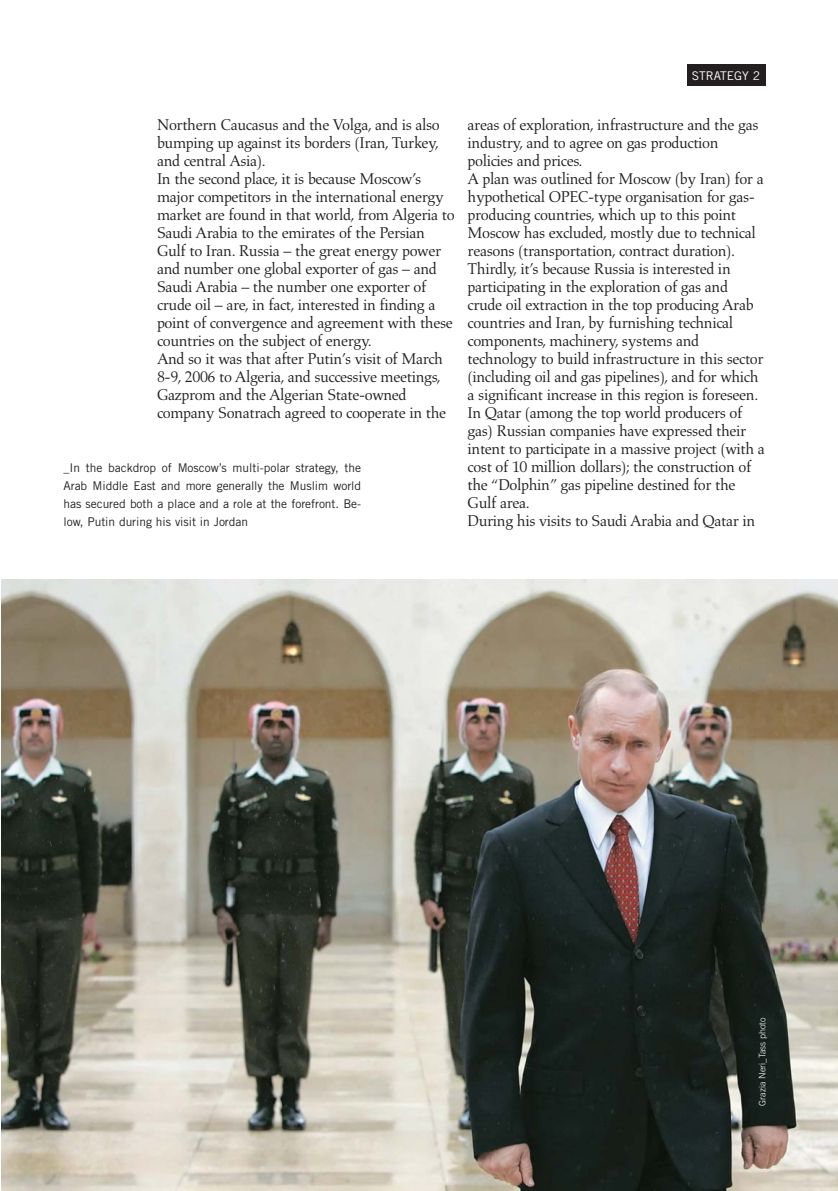
<style>
.page{position:relative;width:838px;height:1191px;background:#fff}
.page>*{position:absolute;margin:0;border:0;box-sizing:border-box;transform-origin:0 0}
.t1{font:15.9px/18px "Aldus";letter-spacing:-.025em;color:#231f20}
.t2{font:12px/18px "Trade Gothic";letter-spacing:-.005em;color:#231f20;text-align:justify}
.t3{font:12px "Trade Gothic";color:#fff}
.t4{font:300 9px "Trade Gothic";color:#fff}
</style>
<div class="page">
<div style="left:686px;top:65px;width:79px;height:21px;background:#231f20"></div>
<img style="left:1px;top:580px;width:836px;height:610px">
<p class="t3" style="left:692px;top:71px;width:70px">STRATEGY 2</p>
<p class="t1" style="left:157px;top:117px;width:299px">Northern Caucasus and the Volga, and is also bumping up against its borders (Iran, Turkey, and central Asia).<br>In the second place, it is because Moscow’s major competitors in the international energy market are found in that world, from Algeria to Saudi Arabia to the emirates of the Persian Gulf to Iran. Russia – the great energy power and number one global exporter of gas – and Saudi Arabia – the number one exporter of crude oil – are, in fact, interested in finding a point of convergence and agreement with these countries on the subject of energy.<br>And so it was that after Putin’s visit of March 8-9, 2006 to Algeria, and successive meetings, Gazprom and the Algerian State-owned company Sonatrach agreed to cooperate in the</p>
<p class="t1" style="left:467px;top:117px;width:299px">areas of exploration, infrastructure and the gas industry, and to agree on gas production policies and prices.<br>A plan was outlined for Moscow (by Iran) for a hypothetical OPEC-type organisation for gas&shy;producing countries, which up to this point Moscow has excluded, mostly due to technical reasons (transportation, contract duration).<br>Thirdly, it’s because Russia is interested in participating in the exploration of gas and crude oil extraction in the top producing Arab countries and Iran, by furnishing technical components, machinery, systems and technology to build infrastructure in this sector (including oil and gas pipelines), and for which a significant increase in this region is foreseen.<br>In Qatar (among the top world producers of gas) Russian companies have expressed their intent to participate in a massive project (with a cost of 10 million dollars); the construction of the “Dolphin” gas pipeline destined for the Gulf area.<br>During his visits to Saudi Arabia and Qatar in</p>
<p class="t2" style="left:63px;top:459px;width:299px">_In the backdrop of Moscow’s multi-polar strategy, the Arab Middle East and more generally the Muslim world has secured both a place and a role at the forefront. Be&shy;low, Putin during his visit in Jordan</p>
<p class="t4" style="left:759px;top:1105px;width:90px;rotate:-90deg">Grazia Neri_Tass photo</p>
</div>
